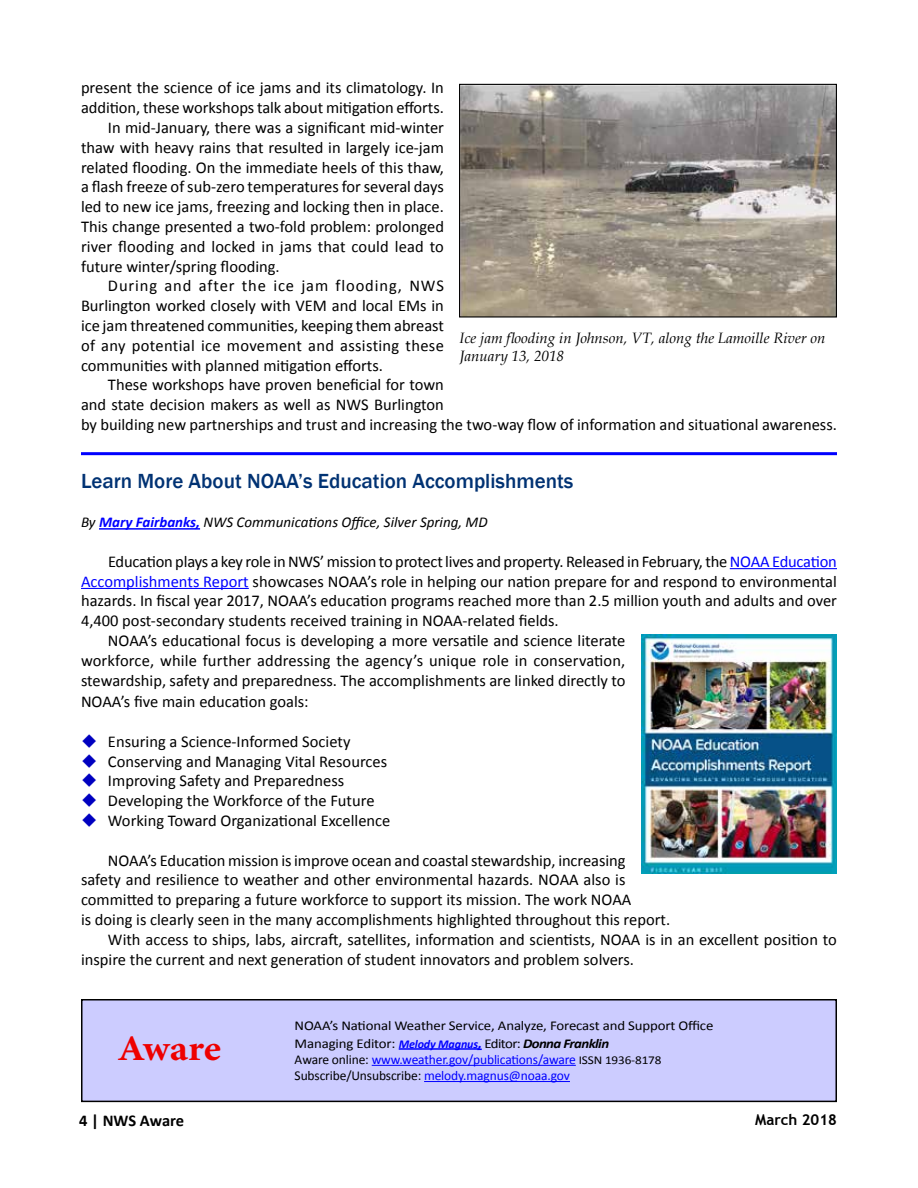
<style>
.page{position:relative;width:918px;height:1188px;background:#fff}
.page>*{position:absolute;margin:0;border:0;box-sizing:border-box;transform-origin:0 0}
.t1{font:700 36px "Minion Pro";letter-spacing:-.005em;color:#e00;scale:1.1 1}
.t2{font:500 21px "Franklin Gothic";color:#003273}
.t3{font:16.5px/19.8px "Calibri";color:#000}
.t4{font:16.5px "Calibri";letter-spacing:.02em;color:#000}
.t5{font:16.5px "Calibri";letter-spacing:.055em;color:#000}
.t6{font:700 16.5px "Calibri";color:#000}
.t7{font:italic 15px/18px "Book Antiqua";color:#000}
.t8{font:italic 15px "Calibri";color:#000}
.t9{font:700 15px "Trebuchet MS";color:#000}
.t10{font:13.5px/18px "Calibri";letter-spacing:-.01em;color:#000;scale:1.1 1}
.t11{font:13.5px/16.2px "Calibri";letter-spacing:-.01em;color:#00f}
.s1{font-weight:700;color:#00f}
.s2{color:#00f}
.s3{font-weight:700;font-style:italic;font-size:12px;color:#00f}
.s4{font-weight:700;font-style:italic;font-size:15px;color:#00f}
.s5{font-weight:700;font-style:italic}
.s6{color:#000}
.s7{font-size:12px;color:#000}
</style>
<div class="page">
<div style="left:82px;top:1000px;width:754px;height:101px;background:#ccf"></div>
<div style="left:81px;top:999px;width:756px;height:103px;border:2px solid #000"></div>
<hr style="left:399px;top:1048px;width:79px;height:2px;background:#00f">
<hr style="left:372px;top:1065px;width:204px;height:1px;background:#00f">
<hr style="left:424px;top:1081px;width:146px;height:1px;background:#00f">
<hr style="left:81px;top:452px;width:756px;height:3px;background:#00f">
<hr style="left:99px;top:528px;width:101px;height:2px;background:#00f">
<hr style="left:730px;top:568px;width:107px;height:1px;background:#00f">
<hr style="left:81px;top:588px;width:168px;height:1px;background:#00f">
<img style="left:461px;top:86px;width:374px;height:230px">
<div style="left:459px;top:84px;width:378px;height:234px;border:1px solid #000"></div>
<img style="left:642px;top:634px;width:195px;height:240px">
<p class="t3" style="left:81px;top:78px;width:364px">present the science of ice jams and its climatology. In</p>
<p class="t3" style="left:81px;top:98px;width:365px">addition, these workshops talk about mitigation efforts.</p>
<p class="t3" style="left:108px;top:118px;width:338px">In mid-January, there was a significant mid-winter</p>
<p class="t3" style="left:81px;top:137px;width:364px">thaw with heavy rains that resulted in largely ice-jam</p>
<p class="t3" style="left:81px;top:157px;width:365px">related flooding. On the immediate heels of this thaw,</p>
<p class="t3" style="left:81px;top:177px;width:364px">a flash freeze of sub-zero temperatures for several days</p>
<p class="t3" style="left:81px;top:197px;width:364px">led to new ice jams, freezing and locking then in place.</p>
<p class="t3" style="left:81px;top:217px;width:364px">This change presented a two-fold problem: prolonged</p>
<p class="t3" style="left:81px;top:236px;width:364px">river flooding and locked in jams that could lead to</p>
<p class="t3" style="left:81px;top:256px;width:200px">future winter/spring flooding.</p>
<p class="t5" style="left:108px;top:275px;width:337px">During and after the ice jam flooding, NWS</p>
<p class="t3" style="left:81px;top:296px;width:364px">Burlington worked closely with VEM and local EMs in</p>
<p class="t3" style="left:81px;top:316px;width:364px">ice jam threatened communities, keeping them abreast</p>
<p class="t4" style="left:81px;top:335px;width:364px">of any potential ice movement and assisting these</p>
<p class="t3" style="left:81px;top:355px;width:304px">communities with planned mitigation efforts.</p>
<p class="t3" style="left:108px;top:375px;width:337px">These workshops have proven beneficial for town</p>
<p class="t3" style="left:81px;top:395px;width:364px">and state decision makers as well as NWS Burlington</p>
<p class="t3" style="left:81px;top:415px;width:757px">by building new partnerships and trust and increasing the two-way flow of information and situational awareness.</p>
<p class="t7" style="left:460px;top:329px;width:367px">Ice jam flooding in Johnson, VT, along the Lamoille River on<br>January 13, 2018</p>
<p class="t2" style="left:81px;top:468px;width:494px">Learn More About NOAA’s Education Accomplishments</p>
<p class="t8" style="left:81px;top:512px;width:408px">By <span class="s1">Mary Fairbanks,</span> NWS Communications Office, Silver Spring, MD</p>
<p class="t3" style="left:108px;top:551px;width:730px">Education plays a key role in NWS’ mission to protect lives and property. Released in February, the <span class="s2">NOAA Education</span></p>
<p class="t3" style="left:81px;top:571px;width:757px"><span class="s2">Accomplishments Report</span> showcases NOAA’s role in helping our nation prepare for and respond to environmental</p>
<p class="t3" style="left:81px;top:591px;width:758px">hazards. In fiscal year 2017, NOAA’s education programs reached more than 2.5 million youth and adults and over</p>
<p class="t3" style="left:81px;top:611px;width:479px">4,400 post-secondary students received training in NOAA-related fields.</p>
<p class="t3" style="left:108px;top:631px;width:519px">NOAA’s educational focus is developing a more versatile and science literate</p>
<p class="t3" style="left:81px;top:650px;width:546px">workforce, while further addressing the agency’s unique role in conservation,</p>
<p class="t3" style="left:81px;top:670px;width:546px">stewardship, safety and preparedness. The accomplishments are linked directly to</p>
<p class="t3" style="left:81px;top:692px;width:229px">NOAA’s five main education goals:</p>
<p class="t3" style="left:108px;top:731px;width:284px">Ensuring a Science-Informed Society Conserving and Managing Vital Resources Improving Safety and Preparedness Developing the Workforce of the Future Working Toward Organizational Excellence</p>
<p class="t3" style="left:108px;top:850px;width:519px">NOAA’s Education mission is improve ocean and coastal stewardship, increasing</p>
<p class="t3" style="left:81px;top:870px;width:546px">safety and resilience to weather and other environmental hazards. NOAA also is</p>
<p class="t3" style="left:81px;top:890px;width:552px">committed to preparing a future workforce to support its mission. The work NOAA</p>
<p class="t3" style="left:81px;top:910px;width:591px">is doing is clearly seen in the many accomplishments highlighted throughout this report.</p>
<p class="t3" style="left:108px;top:929px;width:730px">With access to ships, labs, aircraft, satellites, information and scientists, NOAA is in an excellent position to</p>
<p class="t3" style="left:81px;top:949px;width:555px">inspire the current and next generation of student innovators and problem solvers.</p>
<h1 class="t1" style="left:117px;top:1023px;width:96px">Aware</h1>
<p class="t10" style="left:295px;top:1016px;width:382px">NOAA’s National Weather Service, Analyze, Forecast and Support Office<br>Managing Editor: <span class="s3">Melody Magnus</span><span class="s4">,</span> Editor: <span class="s5">Donna Franklin</span></p>
<p class="t11" style="left:295px;top:1051px;width:368px"><span class="s6">Aware online:</span> www.weather.gov/publications/aware <span class="s7">ISSN 1936-8178<br></span><span class="s6">Subscribe/Unsubscribe:</span> melody.magnus@noaa.gov</p>
<p class="t6" style="left:79px;top:1110px;width:107px">4 | NWS Aware</p>
<p class="t9" style="left:755px;top:1110px;width:83px">March 2018</p>
</div>
